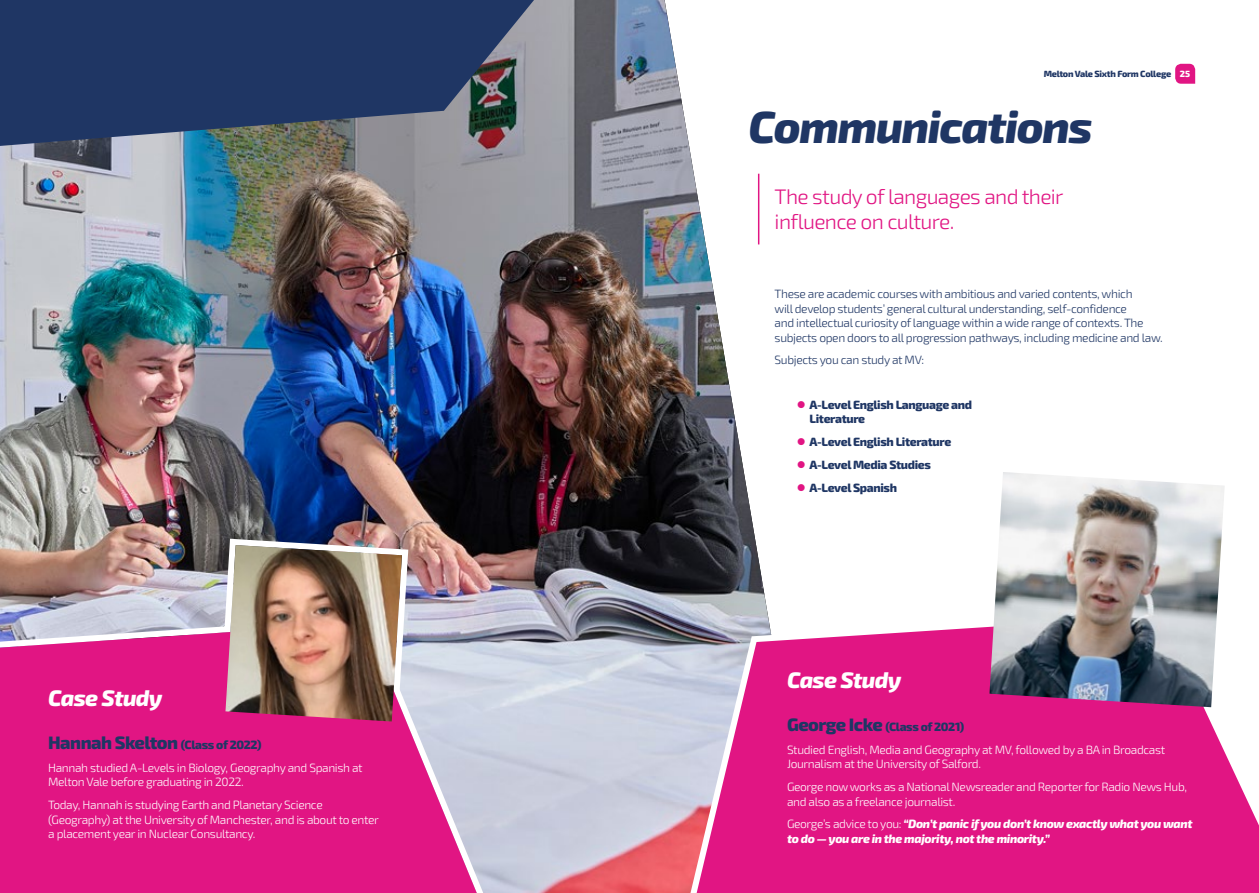
<style>
.page{position:relative;width:1259px;height:893px;background:#fff}
.page>*{position:absolute;margin:0;border:0;box-sizing:border-box;transform-origin:0 0}
.t1{font:italic 800 45px "Exo 2";letter-spacing:-.03em;color:#1f3664}
.t2{font:italic 800 22.5px "Exo 2";letter-spacing:-.03em;color:#fff}
.t3{font:300 21px/25.2px "Exo 2";letter-spacing:-.03em;color:#e11583}
.t4{font:800 18px "Exo 2";letter-spacing:-.03em;color:#1f3664}
.t5{font:300 12px/23px "Exo 2";letter-spacing:-.03em;color:#fff}
.t6{font:300 12px/14.4px "Exo 2";letter-spacing:-.03em;color:#1f3664}
.t7{font:800 12px/23px "Exo 2";letter-spacing:-.03em;color:#1f3664}
.t8{font:italic 800 12px "Exo 2";letter-spacing:-.03em;color:#fff}
.t9{font:800 9px "Exo 2";letter-spacing:-.03em;color:#1f3664}
.s1{font-size:12px}
.s2{color:#fff}
.s3{font-weight:800;font-size:18px;color:#1f3664}
.s4{font-weight:800;color:#1f3664}
.s5{font-weight:800;font-style:italic}
</style>
<div class="page">
<img style="left:0;top:0;width:767px;height:893px">
<svg style="left:0;top:0;width:534px;height:146px;background:#314469"></svg>
<svg style="left:1175px;top:64px;width:20px;height:20px"></svg>
<hr style="left:758px;top:174px;width:1px;height:70px;background:#e11583">
<svg style="left:677px;top:605px;width:582px;height:288px;background:#e13d96"></svg>
<img style="left:989px;top:472px;width:235px;height:235px">
<img style="left:0;top:536px;width:495px;height:357px">
<svg style="left:0;top:623px;width:477px;height:270px;background:#de3291"></svg>
<img style="left:225px;top:545px;width:177px;height:176px">
<h2 class="t2" style="left:48px;top:685px;width:116px">Case Study</h2>
<h3 class="t4" style="left:48px;top:732px;width:215px">Hannah Skelton <span class="s1">(Class of 2022)</span></h3>
<p class="t5" style="left:48px;top:761px;width:316px;line-height:14.4px">Hannah studied A-Levels in Biology, Geography and Spanish at<br>Melton Vale before graduating in 2022.</p>
<p class="t5" style="left:48px;top:798px;width:332px;line-height:14.4px">Today, Hannah is studying Earth and Planetary Science (Geography) at the University of Manchester, and is about to enter a placement year in Nuclear Consultancy.</p>
<p class="t9" style="left:1043px;top:69px;width:148px">Melton Vale Sixth Form College <span class="s2">25</span></p>
<h1 class="t1" style="left:748px;top:100px;width:346px">Communications</h1>
<h3 class="t3" style="left:774px;top:184px;width:290px">The study of languages and their influence on culture.</h3>
<p class="t6" style="left:774px;top:287px;width:390px">These are academic courses with ambitious and varied contents, which<br>will develop students’ general cultural understanding, self-confidence<br>and intellectual curiosity of language within a wide range of contexts. The subjects open doors to all progression pathways, including medicine and law.</p>
<p class="t6" style="left:774px;top:353px;width:151px">Subjects you can study at MV:</p>
<p class="t7" style="left:809px;top:398px;width:164px;line-height:14.4px">A-Level English Language and<br>Literature</p>
<p class="t7" style="left:809px;top:431px;width:143px">A-Level English Literature<br>A-Level Media Studies<br>A-Level Spanish</p>
<h2 class="t2" style="left:787px;top:666px;width:116px">Case Study</h2>
<p class="t5" style="left:787px;top:715px;width:380px"><span class="s3">George Icke</span> <span class="s4">(Class of 2021)<br></span>Studied English, Media and Geography at MV, followed by a BA in Broadcast</p>
<p class="t5" style="left:787px;top:753px;width:401px">Journalism at the University of Salford.<br>George now works as a National Newsreader and Reporter for Radio News Hub,</p>
<p class="t5" style="left:787px;top:790px;width:407px">and also as a freelance journalist.<br>George’s advice to you: <span class="s5">“Don’t panic if you don’t know exactly what you want</span></p>
<p class="t8" style="left:787px;top:831px;width:264px">to do — you are in the majority, not the minority.”</p>
</div>
